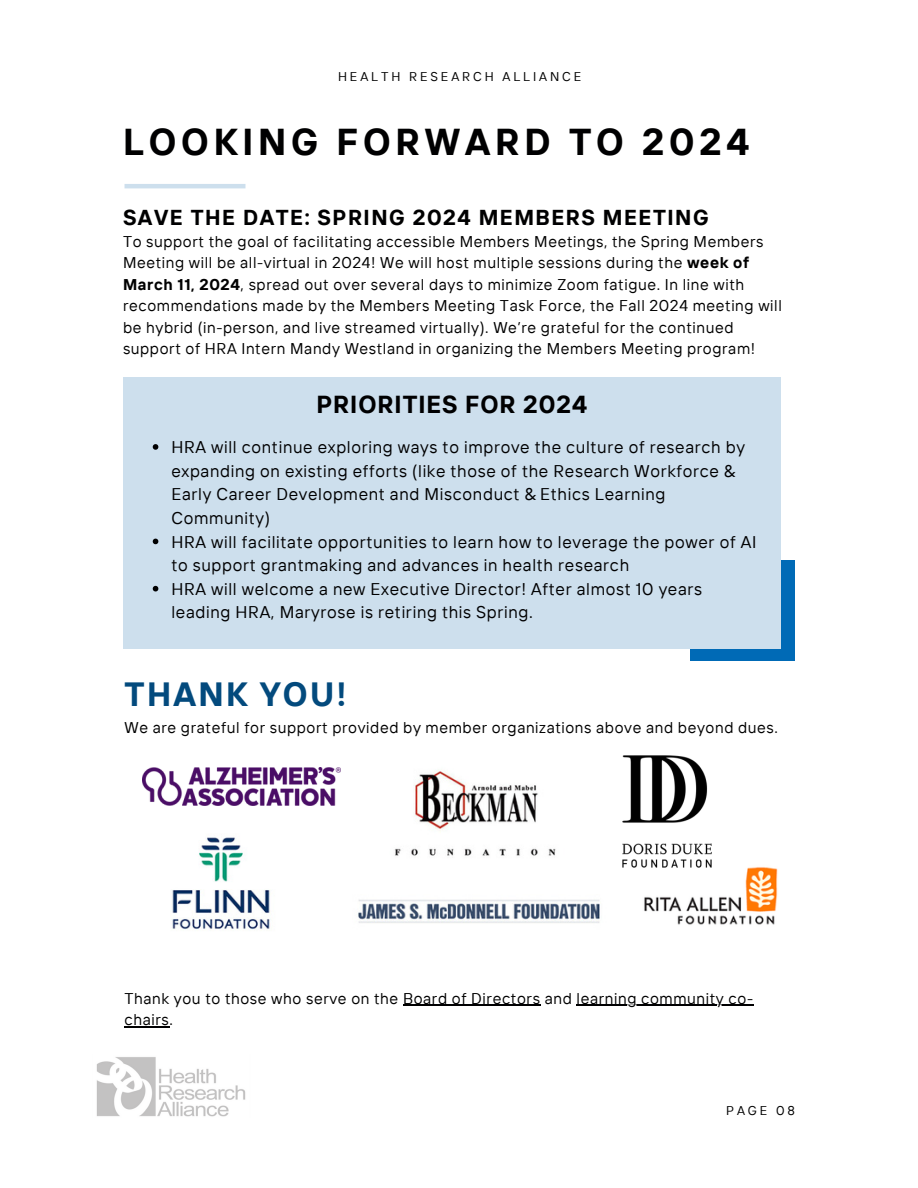
<style>
.page{position:relative;width:918px;height:1188px;background:#fff}
.page>*{position:absolute;margin:0;border:0;box-sizing:border-box;transform-origin:0 0}
.t1{font:700 37.35px "TT Interphases";letter-spacing:.13em;color:#000001}
.t2{font:700 33.6px "TT Interphases";letter-spacing:.07em;color:#034a7d}
.t3{font:700 24.6px "TT Interphases";letter-spacing:.04em;color:#000001}
.t4{font:700 21.6px "TT Interphases";letter-spacing:.07em;color:#000001}
.t5{font:16.95px/23.7px "TT Interphases";letter-spacing:.04em;color:#000001}
.t6{font:15.6px/21.3px "TT Interphases";letter-spacing:.04em;color:#000001}
.t7{font:12.75px "TT Interphases";letter-spacing:.23em;color:#000001}
.s1{font-weight:700}
</style>
<div class="page">
<hr style="left:125px;top:184px;width:120px;height:4px;background:#cddfed">
<div style="left:691px;top:560px;width:104px;height:101px;background:#006ab6"></div>
<div style="left:123px;top:377px;width:658px;height:272px;background:#cddfed"></div>
<img style="left:143px;top:767px;width:198px;height:38px">
<img style="left:395px;top:771px;width:161px;height:85px">
<img style="left:172px;top:837px;width:98px;height:93px">
<img style="left:358px;top:899px;width:242px;height:24px">
<img style="left:642px;top:867px;width:136px;height:58px">
<img style="left:623px;top:756px;width:89px;height:111px">
<svg style="left:153px;top:444px;width:5px;height:6px"></svg>
<svg style="left:153px;top:539px;width:5px;height:5px"></svg>
<svg style="left:153px;top:586px;width:5px;height:5px"></svg>
<hr style="left:403px;top:1005px;width:138px;height:1px;background:#000001">
<hr style="left:577px;top:1005px;width:177px;height:1px;background:#000001">
<hr style="left:125px;top:1026px;width:45px;height:1px;background:#000001">
<img style="left:96px;top:1057px;width:150px;height:60px">
<p class="t7" style="left:338px;top:68px;width:245px">HEALTH RESEARCH ALLIANCE</p>
<p class="t1" style="left:123px;top:118px;width:628px">LOOKING FORWARD TO 2024</p>
<p class="t4" style="left:123px;top:203px;width:587px">SAVE THE DATE: SPRING 2024 MEMBERS MEETING</p>
<p class="t6" style="left:123px;top:231px;width:660px">To support the goal of facilitating accessible Members Meetings, the Spring Members Meeting will be all-virtual in 2024! We will host multiple sessions during the <span class="s1">week of March 11, 2024</span>, spread out over several days to minimize Zoom fatigue. In line with recommendations made by the Members Meeting Task Force, the Fall 2024 meeting will be hybrid (in-person, and live streamed virtually). We’re grateful for the continued support of HRA Intern Mandy Westland in organizing the Members Meeting program!</p>
<p class="t3" style="left:316px;top:389px;width:272px">PRIORITIES FOR 2024</p>
<p class="t5" style="left:171px;top:435px;width:575px">HRA will continue exploring ways to improve the culture of research by expanding on existing efforts (like those of the Research Workforce &amp; Early Career Development and Misconduct &amp; Ethics Learning Community)</p>
<p class="t5" style="left:171px;top:529px;width:586px">HRA will facilitate opportunities to learn how to leverage the power of AI to support grantmaking and advances in health research</p>
<p class="t5" style="left:171px;top:577px;width:532px">HRA will welcome a new Executive Director! After almost 10 years leading HRA, Maryrose is retiring this Spring.</p>
<p class="t2" style="left:125px;top:673px;width:224px">THANK YOU!</p>
<p class="t6" style="left:125px;top:717px;width:655px">We are grateful for support provided by member organizations above and beyond dues.</p>
<p class="t6" style="left:125px;top:987px;width:630px">Thank you to those who serve on the Board of Directors and learning community co&shy;chairs.</p>
<p class="t7" style="left:726px;top:1102px;width:70px">PAGE 08</p>
</div>
